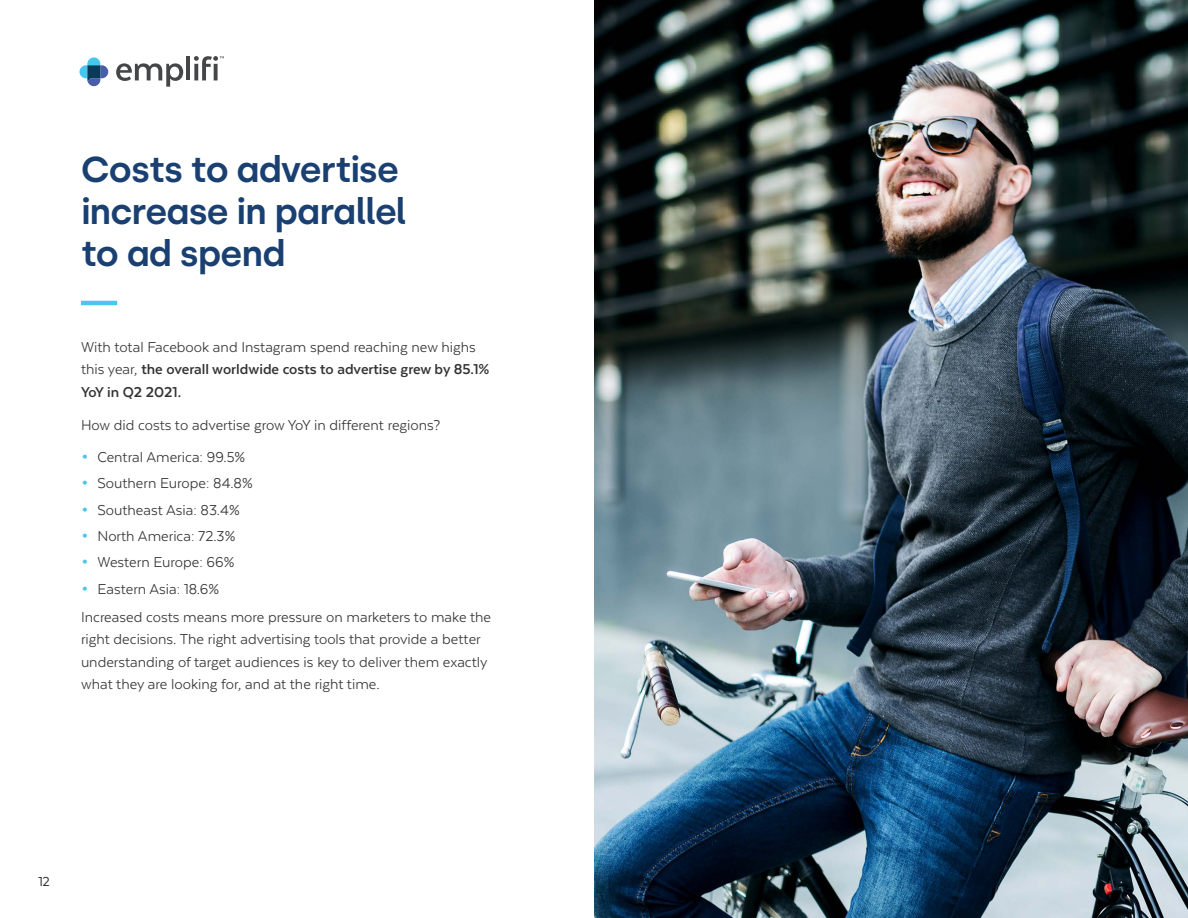
<style>
.page{position:relative;width:1188px;height:918px;background:#fff}
.page>*{position:absolute;margin:0;border:0;box-sizing:border-box;transform-origin:0 0}
.Page_Headline{font:600 36px/42px "Silka";letter-spacing:-.025em;color:#1a4072}
.Body_Copy{font:16.5px/22.5px "Texta";color:#333}
.Page_Headline-2{font:15px "Texta";color:#333}
.s1{font-weight:700}
.s2{font-weight:700;font-size:24px;color:#49c7ed}
</style>
<div class="page">
<img style="left:594px;top:0;width:594px;height:918px">
<svg style="left:80px;top:57px;width:28px;height:29px"></svg>
<svg style="left:116px;top:63px;width:67px;height:24px"></svg>
<hr style="left:186px;top:56px;width:4px;height:24px;background:#444647">
<svg style="left:194px;top:56px;width:30px;height:24px"></svg>
<hr style="left:81px;top:301px;width:36px;height:4px;background:#49c7ed">
<p class="Page_Headline" style="left:81px;top:148px;width:327px">Costs to advertise increase in parallel to ad spend</p>
<p class="Body_Copy" style="left:81px;top:335px;width:410px">With total Facebook and Instagram spend reaching new highs this year, <span class="s1">the overall worldwide costs to advertise grew by 85.1%<br>YoY in Q2 2021.</span></p>
<p class="Body_Copy" style="left:81px;top:414px;width:361px">How did costs to advertise grow YoY in different regions?</p>
<p class="Body_Copy" style="left:81px;top:446px;width:166px"><span class="s2">•</span> Central America: 99.5%</p>
<p class="Body_Copy" style="left:81px;top:472px;width:173px"><span class="s2">•</span> Southern Europe: 84.8%</p>
<p class="Body_Copy" style="left:81px;top:498px;width:160px"><span class="s2">•</span> Southeast Asia: 83.4%</p>
<p class="Body_Copy" style="left:81px;top:525px;width:156px"><span class="s2">•</span> North America: 72.3%</p>
<p class="Body_Copy" style="left:81px;top:551px;width:155px"><span class="s2">•</span> Western Europe: 66%</p>
<p class="Body_Copy" style="left:81px;top:578px;width:140px"><span class="s2">•</span> Eastern Asia: 18.6%</p>
<p class="Body_Copy" style="left:81px;top:605px;width:412px">Increased costs means more pressure on marketers to make the right decisions. The right advertising tools that provide a better understanding of target audiences is key to deliver them exactly what they are looking for, and at the right time.</p>
<p class="Page_Headline-2" style="left:38px;top:874px;width:13px">12</p>
</div>
